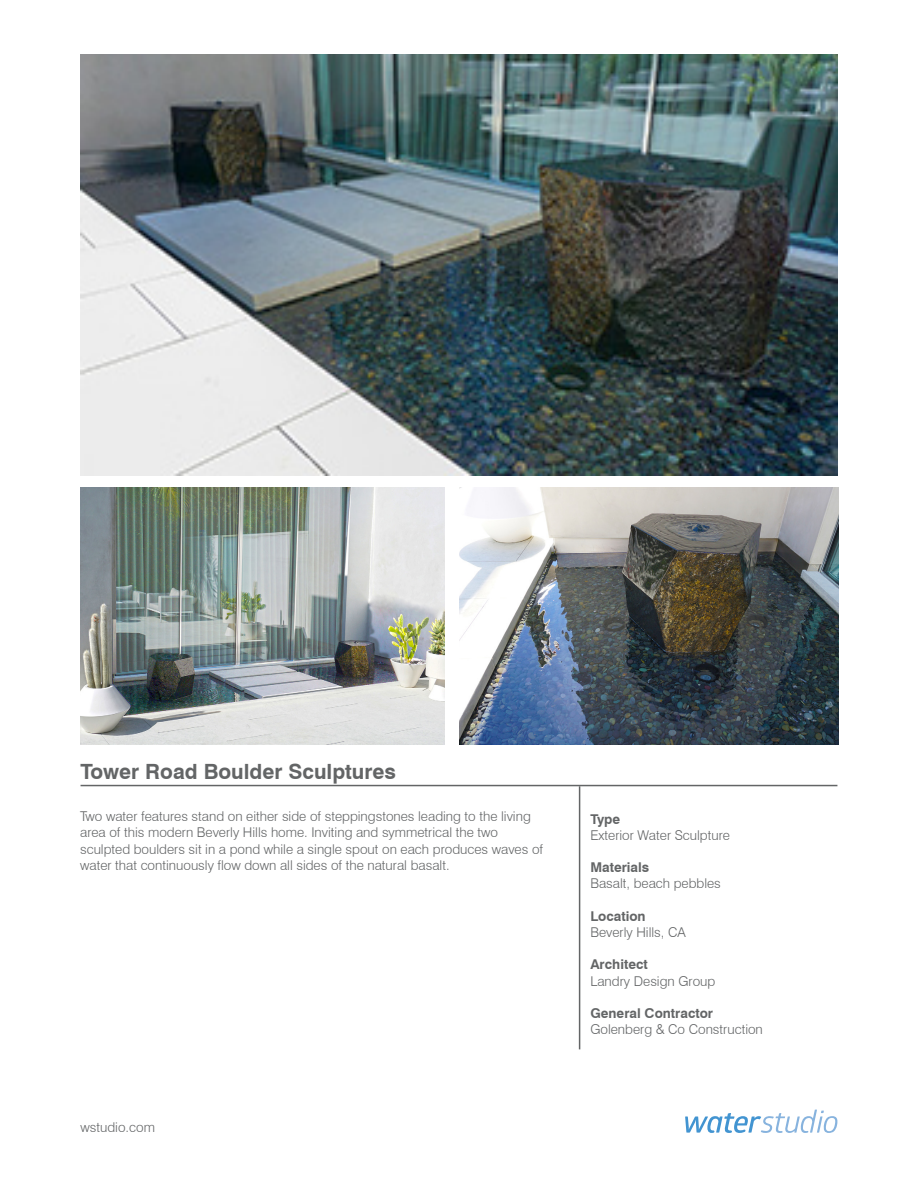
<style>
.page{position:relative;width:918px;height:1188px;background:#fff}
.page>*{position:absolute;margin:0;border:0;box-sizing:border-box;transform-origin:0 0}
.t1{font:700 21px "Swiss 721 BT";color:#636566}
.t2{font:300 13.5px/16.2px "Swiss 721 BT";color:#636566}
.t3{font:700 13.5px "Swiss 721 BT";color:#636566}
</style>
<div class="page">
<hr style="left:81px;top:785px;width:756px;height:1px;background:#636566">
<hr style="left:579px;top:786px;width:1px;height:263px;background:#636566">
<svg style="left:685px;top:1110px;width:153px;height:23px"></svg>
<img style="left:81px;top:54px;width:756px;height:421px">
<img style="left:81px;top:488px;width:364px;height:257px">
<img style="left:459px;top:488px;width:379px;height:256px">
<h1 class="t1" style="left:81px;top:759px;width:317px">Tower Road Boulder Sculptures</h1>
<p class="t2" style="left:80px;top:808px;width:465px">Two water features stand on either side of steppingstones leading to the living area of this modern Beverly Hills home. Inviting and symmetrical the two sculpted boulders sit in a pond while a single spout on each produces waves of water that continuously flow down all sides of the natural basalt.</p>
<p class="t2" style="left:81px;top:1119px;width:76px">wstudio.com</p>
<p class="t3" style="left:590px;top:811px;width:31px">Type</p>
<p class="t2" style="left:590px;top:827px;width:141px">Exterior Water Sculpture</p>
<p class="t3" style="left:590px;top:859px;width:60px">Materials</p>
<p class="t2" style="left:590px;top:875px;width:132px">Basalt, beach pebbles</p>
<p class="t3" style="left:590px;top:908px;width:57px">Location</p>
<p class="t2" style="left:590px;top:924px;width:97px">Beverly Hills, CA</p>
<p class="t3" style="left:590px;top:956px;width:59px">Architect</p>
<p class="t2" style="left:590px;top:973px;width:126px">Landry Design Group</p>
<p class="t3" style="left:590px;top:1005px;width:124px">General Contractor</p>
<p class="t2" style="left:590px;top:1021px;width:174px">Golenberg &amp; Co Construction</p>
</div>
